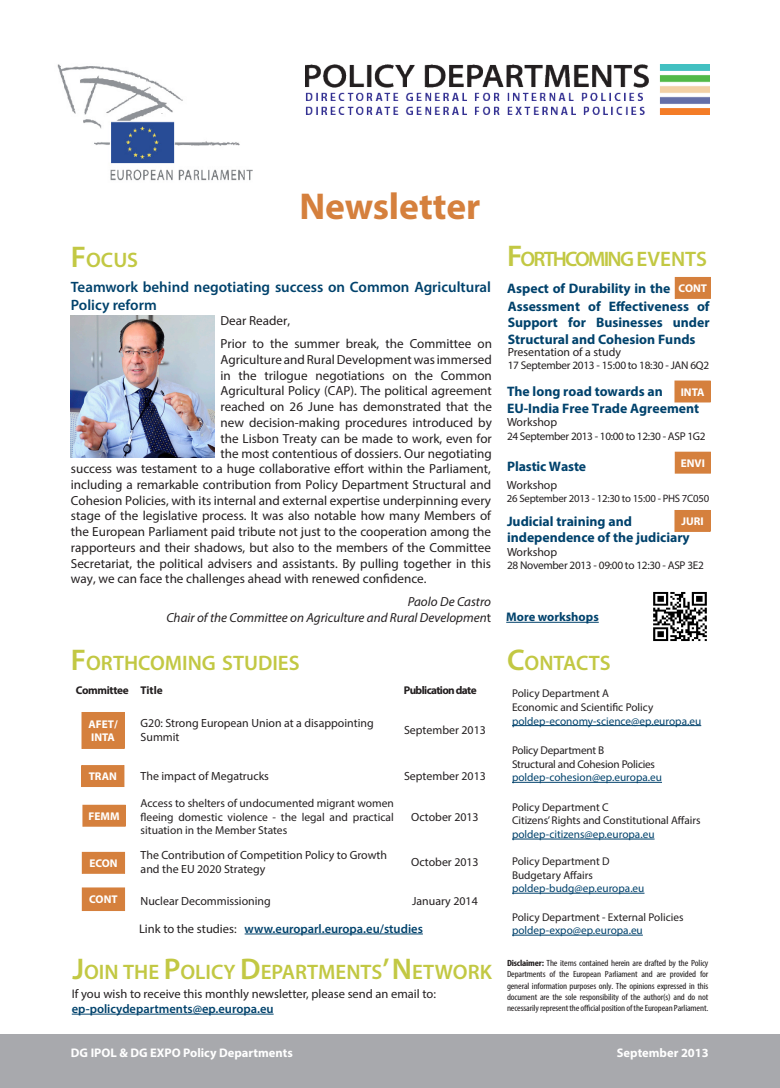
<style>
.page{position:relative;width:780px;height:1088px;background:#fff}
.page>*{position:absolute;margin:0;border:0;box-sizing:border-box;transform-origin:0 0}
.t1{font:700 37.5px "Myriad Pro";color:#d5803d}
.t2{font:600 21px "Myriad Pro";color:#c2c843}
.t3{font:600 21px "Myriad Pro";letter-spacing:-.085em;color:#c2c843}
.t4{font:600 15px/18px "Myriad Pro";color:#01426c}
.Paragraph_Style_1{font:700 13.75px/16.5px "Myriad Pro";color:#01426c}
.Paragraph_Style_1-2{font:13.12px/15.8px "Myriad Pro";color:#231f20;text-align:justify}
.Paragraph_Style_1-3{font:italic 13.12px/15.8px "Myriad Pro";color:#231f20;text-align:right}
.t5{font:12.5px/15px "Myriad Pro";color:#231f20}
.t6{font:600 12.5px "Myriad Pro";color:#01426c}
.t7{font:700 12.5px "Myriad Pro";color:#fff}
.Paragraph_Style_1-4{font:700 12.5px "Myriad Pro";color:#01426c}
.Paragraph_Style_1-5{font:11.88px/14.2px "Myriad Pro";color:#231f20}
.t8{font:11.5px/13.8px "Myriad Pro";color:#231f20;text-align:justify}
.t9{font:11.25px/13.5px "Myriad Pro";color:#231f20}
.t10{font:11.25px/13.5px "Myriad Pro";letter-spacing:-.02em;color:#231f20}
.t11{font:11.25px "Myriad Pro";letter-spacing:-.025em;color:#231f20}
.t12{font:700 11.25px/13.5px "Myriad Pro";color:#fff}
.t13{font:11.25px "Myriad Pro";letter-spacing:-.03em;color:#231f20}
.t14{font:11.25px "Myriad Pro";color:#01426c}
.t15{font:700 11.25px "Myriad Pro";letter-spacing:-.05em;color:#231f20}
.t16{font:700 11.25px "Myriad Pro";letter-spacing:-.03em;color:#231f20}
.t17{font:10.75px "Myriad Pro";letter-spacing:-.025em;color:#231f20}
.t18{font:condensed 9px/11.2px "Myriad Pro";letter-spacing:-.015em;color:#231f20;text-align:justify;scale:1.11 1}
.s1{font-size:30px}
.s2{font-style:normal}
.s3{font-weight:400;color:#231f20}
.s4{font-weight:600;color:#01426c}
.s5{color:#01426c}
.s6{font-weight:700}
</style>
<div class="page">
<img style="left:57px;top:64px;width:196px;height:117px">
<div style="left:0;top:1035px;width:780px;height:53px;background:#a8a9ad"></div>
<img style="left:305px;top:65px;width:404px;height:50px">
<hr style="left:72px;top:1014px;width:201px;height:1px;background:#01426c">
<hr style="left:512px;top:725px;width:189px;height:1px;background:#01426c">
<hr style="left:512px;top:782px;width:150px;height:1px;background:#01426c">
<hr style="left:512px;top:839px;width:142px;height:1px;background:#01426c">
<hr style="left:512px;top:893px;width:132px;height:1px;background:#01426c">
<hr style="left:512px;top:935px;width:130px;height:1px;background:#01426c">
<hr style="left:244px;top:933px;width:179px;height:1px;background:#01426c">
<div style="left:82px;top:712px;width:42px;height:36px;background:#d5803d"></div>
<div style="left:82px;top:888px;width:42px;height:22px;background:#d5803d"></div>
<div style="left:82px;top:888px;width:43px;height:23px;border:1px solid #d5803d"></div>
<div style="left:82px;top:765px;width:42px;height:21px;background:#d5803d"></div>
<div style="left:81px;top:765px;width:43px;height:22px;border:1px solid #d5803d"></div>
<div style="left:83px;top:805px;width:42px;height:21px;background:#d5803d"></div>
<div style="left:82px;top:852px;width:42px;height:21px;background:#d5803d"></div>
<img style="left:653px;top:628px;width:54px;height:13px">
<svg style="left:506px;top:277px;width:205px;height:351px"></svg>
<div style="left:675px;top:452px;width:35px;height:21px;background:#d5803d"></div>
<img style="left:71px;top:315px;width:143px;height:142px">
<p class="t2" style="left:71px;top:247px;width:69px"><span class="s1">F</span>OCUS</p>
<p class="t1" style="left:299px;top:182px;width:182px">Newsletter</p>
<p class="t4" style="left:71px;top:277px;width:421px">Teamwork behind negotiating success on Common Agricultural<br>Policy reform</p>
<p class="Paragraph_Style_1-2" style="left:220px;top:313px;width:71px">Dear Reader,</p>
<p class="Paragraph_Style_1-2" style="left:220px;top:336px;width:273px">Prior to the summer break, the Committee on Agriculture and Rural Development was immersed in the trilogue negotiations on the Common Agricultural Policy (CAP). The political agreement reached on 26 June has demonstrated that the new decision-making procedures introduced by the Lisbon Treaty can be made to work, even for the most contentious of dossiers. Our negotiating</p>
<p class="Paragraph_Style_1-2" style="left:71px;top:461px;width:421px">success was testament to a huge collaborative effort within the Parliament, including a remarkable contribution from Policy Department Structural and Cohesion Policies, with its internal and external expertise underpinning every stage of the legislative process. It was also notable how many Members of the European Parliament paid tribute not just to the cooperation among the rapporteurs and their shadows, but also to the members of the Committee Secretariat, the political advisers and assistants. By pulling together in this way, we can face the challenges ahead with renewed confidence.</p>
<p class="Paragraph_Style_1-3" style="left:166px;top:594px;width:326px">Paolo De Castro<br>Chair of the Committee on Agriculture and Rural Developmen<span class="s2">t</span></p>
<p class="t2" style="left:71px;top:650px;width:230px"><span class="s1">F</span>ORTHCOMING STUDIES</p>
<p class="t16" style="left:76px;top:682px;width:54px">Committee</p>
<p class="t15" style="left:141px;top:682px;width:24px">Title</p>
<p class="t15" style="left:404px;top:682px;width:74px">Publication date</p>
<p class="Paragraph_Style_1-5" style="left:141px;top:715px;width:234px">G20: Strong European Union at a disappointing<br>Summit</p>
<p class="Paragraph_Style_1-5" style="left:404px;top:722px;width:83px">September 2013</p>
<p class="Paragraph_Style_1-5" style="left:141px;top:769px;width:130px">The impact of Megatrucks</p>
<p class="Paragraph_Style_1-5" style="left:404px;top:769px;width:83px">September 2013</p>
<p class="t8" style="left:141px;top:796px;width:255px">Access to shelters of undocumented migrant women fleeing domestic violence - the legal and practical situation in the Member States</p>
<p class="t12" style="left:88px;top:717px;width:31px">AFET/<br>INTA</p>
<p class="t12" style="left:89px;top:769px;width:30px">TRAN</p>
<p class="t12" style="left:89px;top:809px;width:32px">FEMM</p>
<p class="t12" style="left:89px;top:856px;width:30px">ECON</p>
<p class="Paragraph_Style_1-5" style="left:411px;top:809px;width:69px">October 2013</p>
<p class="Paragraph_Style_1-5" style="left:141px;top:847px;width:248px">The Contribution of Competition Policy to Growth and the EU 2020 Strategy</p>
<p class="Paragraph_Style_1-5" style="left:411px;top:854px;width:69px">October 2013</p>
<p class="Paragraph_Style_1-5" style="left:141px;top:894px;width:132px">Nuclear Decommissioning</p>
<p class="Paragraph_Style_1-5" style="left:412px;top:894px;width:67px">January 2014</p>
<p class="t6" style="left:139px;top:920px;width:285px"><span class="s3">Link to the studies:</span> www.europarl.europa.eu/studies</p>
<p class="t12" style="left:89px;top:892px;width:30px">CONT</p>
<p class="t2" style="left:72px;top:958px;width:421px"><span class="s1">J</span>OIN THE <span class="s1">P</span>OLICY <span class="s1">D</span>EPARTMENTS<span class="s1">’ N</span> ETWORK</p>
<p class="t5" style="left:72px;top:986px;width:365px">If you wish to receive this monthly newsletter, please send an email to: <span class="s4">ep-policydepartments@ep.europa.eu</span></p>
<p class="t3" style="left:507px;top:246px;width:201px"><span class="s1">F</span>ORTHCOMING EVENTS</p>
<p class="Paragraph_Style_1" style="left:507px;top:280px;width:165px">Aspect of Durability in the</p>
<p class="t12" style="left:678px;top:281px;width:30px">CONT</p>
<p class="Paragraph_Style_1" style="left:507px;top:297px;width:203px;text-align:justify">Assessment of Effectiveness of Support for Businesses under Structural and Cohesion Funds</p>
<p class="Paragraph_Style_1-5" style="left:507px;top:344px;width:115px">Presentation of a study</p>
<p class="t11" style="left:507px;top:359px;width:203px">17 September 2013 - 15:00 to 18:30 - JAN 6Q2</p>
<p class="Paragraph_Style_1" style="left:507px;top:383px;width:194px">The long road towards an<br>EU-India Free Trade Agreement</p>
<p class="Paragraph_Style_1-5" style="left:507px;top:415px;width:52px">Workshop</p>
<p class="t13" style="left:507px;top:429px;width:200px">24 September 2013 - 10:00 to 12:30 - ASP 1G2</p>
<p class="t12" style="left:680px;top:385px;width:25px">INTA</p>
<p class="t12" style="left:680px;top:456px;width:26px">ENVI</p>
<p class="Paragraph_Style_1" style="left:507px;top:458px;width:80px">Plastic Waste</p>
<p class="Paragraph_Style_1-5" style="left:507px;top:477px;width:52px">Workshop</p>
<p class="t17" style="left:507px;top:491px;width:204px">26 September 2013 - 12:30 to 15:00 - PHS 7C050</p>
<p class="Paragraph_Style_1" style="left:507px;top:512px;width:184px">Judicial training and independence of the judiciary</p>
<p class="Paragraph_Style_1-5" style="left:507px;top:544px;width:52px">Workshop</p>
<p class="t11" style="left:507px;top:558px;width:198px">28 November 2013 - 09:00 to 12:30 - ASP 3E2</p>
<p class="t12" style="left:681px;top:514px;width:24px">JURI</p>
<p class="Paragraph_Style_1-4" style="left:506px;top:609px;width:94px">More workshops</p>
<p class="t2" style="left:507px;top:650px;width:105px"><span class="s1">C</span>ONTACTS</p>
<p class="t9" style="left:512px;top:687px;width:191px">Policy Department A<br>Economic and Scientific Policy <span class="s5">poldep-economy-science@ep.europa.eu</span></p>
<p class="t10" style="left:512px;top:743px;width:151px">Policy Department B<br>Structural and Cohesion Policies <span class="s5">poldep-cohesion@ep.europa.eu</span></p>
<p class="t9" style="left:512px;top:800px;width:190px">Policy Department C<br>Citizens’ Rights and Constitutional Affairs <span class="s5">poldep-citizens@ep.europa.eu</span></p>
<p class="t9" style="left:512px;top:854px;width:134px">Policy Department D<br>Budgetary Affairs <span class="s5">poldep-budg@ep.europa.eu</span></p>
<p class="t9" style="left:512px;top:910px;width:173px">Policy Department - External Policies</p>
<p class="t14" style="left:512px;top:923px;width:132px">poldep-expo@ep.europa.eu</p>
<p class="t18" style="left:507px;top:957px;width:183px"><span class="s6">Disclaimer:</span> The items contained herein are drafted by the Policy Departments of the European Parliament and are provided for general information purposes only. The opinions expressed in this document are the sole responsibility of the author(s) and do not necessarily represent the official position of the European Parliament.</p>
<p class="t7" style="left:71px;top:1045px;width:223px">DG IPOL &amp; DG EXPO Policy Departments</p>
<p class="t7" style="left:616px;top:1045px;width:93px">September 2013</p>
</div>
